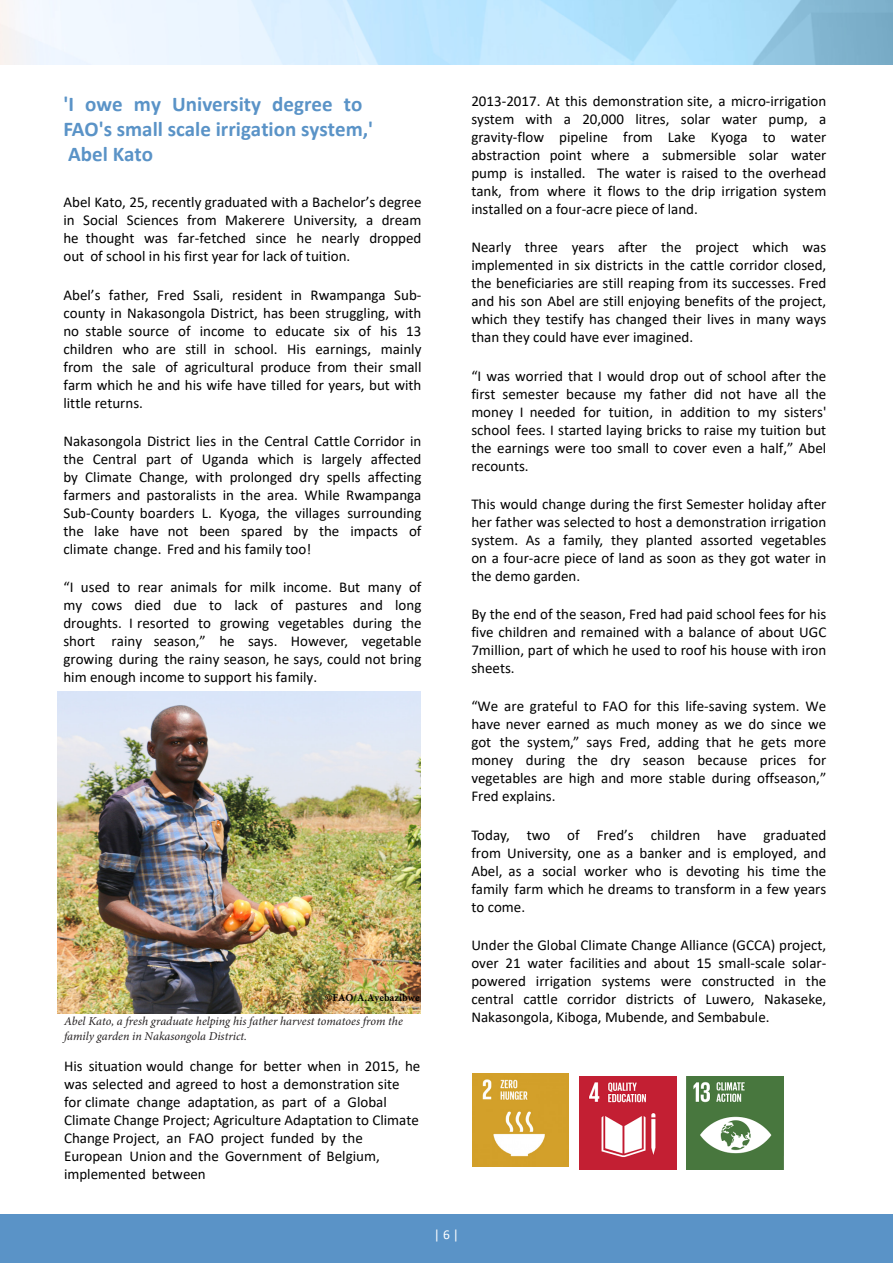
<style>
.page{position:relative;width:893px;height:1263px;background:#fff}
.page>*{position:absolute;margin:0;border:0;box-sizing:border-box;transform-origin:0 0}
.Body_text{font:700 21px/25.2px "Calibri";color:#5a93c7}
.Body_text-2{font:15px/18px "Calibri";color:#000;text-align:justify}
.t1{font:13.5px "Calibri";color:#fff}
.t2{font:italic 12px "Minion Pro";color:#231f20}
.t3{font:700 10.5px "Minion Pro";color:#000}
</style>
<div class="page">
<div style="left:0;top:1214px;width:893px;height:49px;background:#5a93c7"></div>
<img style="left:0;top:0;width:893px;height:64px">
<img style="left:58px;top:692px;width:363px;height:321px">
<img style="left:472px;top:1073px;width:97px;height:93px">
<img style="left:579px;top:1076px;width:97px;height:93px">
<img style="left:686px;top:1076px;width:97px;height:93px">
<p class="Body_text" style="left:63px;top:91px;width:311px">'I owe my University degree to<br>FAO's small scale irrigation system,'<br>Abel Kato</p>
<p class="Body_text-2" style="left:63px;top:193px;width:360px">Abel Kato, 25, recently graduated with a Bachelor’s degree in Social Sciences from Makerere University, a dream he thought was far-fetched since he nearly dropped out of school in his first year for lack of tuition.</p>
<p class="Body_text-2" style="left:63px;top:285px;width:360px">Abel’s father, Fred Ssali, resident in Rwampanga Sub&shy;county in Nakasongola District, has been struggling, with no stable source of income to educate six of his 13 children who are still in school. His earnings, mainly from the sale of agricultural produce from their small farm which he and his wife have tilled for years, but with little returns.</p>
<p class="Body_text-2" style="left:63px;top:431px;width:360px">Nakasongola District lies in the Central Cattle Corridor in the Central part of Uganda which is largely affected by Climate Change, with prolonged dry spells affecting farmers and pastoralists in the area. While Rwampanga Sub-County boarders L. Kyoga, the villages surrounding the lake have not been spared by the impacts of climate change. Fred and his family too!</p>
<p class="Body_text-2" style="left:63px;top:578px;width:360px">“I used to rear animals for milk income. But many of my cows died due to lack of pastures and long droughts. I resorted to growing vegetables during the short rainy season,” he says. However, vegetable growing during the rainy season, he says, could not bring him enough income to support his family.</p>
<p class="t3" style="left:325px;top:990px;width:96px">©FAO/A.Ayebazibwe</p>
<p class="Body_text-2" style="left:471px;top:92px;width:357px">2013-2017. At this demonstration site, a micro-irrigation system with a 20,000 litres, solar water pump, a gravity-flow pipeline from Lake Kyoga to water abstraction point where a submersible solar water pump is installed. The water is raised to the overhead tank, from where it flows to the drip irrigation system installed on a four-acre piece of land.</p>
<p class="Body_text-2" style="left:471px;top:238px;width:356px">Nearly three years after the project which was implemented in six districts in the cattle corridor closed, the beneficiaries are still reaping from its successes. Fred and his son Abel are still enjoying benefits of the project, which they testify has changed their lives in many ways than they could have ever imagined.</p>
<p class="Body_text-2" style="left:471px;top:366px;width:356px">“I was worried that I would drop out of school after the first semester because my father did not have all the money I needed for tuition, in addition to my sisters' school fees. I started laying bricks to raise my tuition but the earnings were too small to cover even a half,” Abel recounts.</p>
<p class="Body_text-2" style="left:471px;top:494px;width:357px">This would change during the first Semester holiday after her father was selected to host a demonstration irrigation system. As a family, they planted assorted vegetables on a four-acre piece of land as soon as they got water in the demo garden.</p>
<p class="Body_text-2" style="left:471px;top:605px;width:356px">By the end of the season, Fred had paid school fees for his five children and remained with a balance of about UGC 7million, part of which he used to roof his house with iron sheets.</p>
<p class="Body_text-2" style="left:471px;top:697px;width:356px">“We are grateful to FAO for this life-saving system. We have never earned as much money as we do since we got the system,” says Fred, adding that he gets more money during the dry season because prices for vegetables are high and more stable during offseason,” Fred explains.</p>
<p class="Body_text-2" style="left:471px;top:825px;width:357px">Today, two of Fred’s children have graduated from University, one as a banker and is employed, and Abel, as a social worker who is devoting his time the family farm which he dreams to transform in a few years to come.</p>
<p class="Body_text-2" style="left:471px;top:935px;width:357px">Under the Global Climate Change Alliance (GCCA) project, over 21 water facilities and about 15 small-scale solar&shy;powered irrigation systems were constructed in the central cattle corridor districts of Luwero, Nakaseke,</p>
<p class="t2" style="left:64px;top:1013px;width:340px">Abel Kato, a fresh graduate helping his father harvest tomatoes from the</p>
<p class="Body_text-2" style="left:471px;top:1007px;width:300px">Nakasongola, Kiboga, Mubende, and Sembabule.</p>
<p class="t2" style="left:64px;top:1027px;width:185px">family garden in Nakasongola District.</p>
<p class="Body_text-2" style="left:64px;top:1056px;width:358px;text-align:left">His situation would change for better when in 2015, he was selected and agreed to host a demonstration site for climate change adaptation, as part of a Global Climate Change Project; Agriculture Adaptation to Climate Change Project, an FAO project funded by the European Union and the Government of Belgium, implemented between</p>
<p class="t1" style="left:434px;top:1225px;width:27px">| 6 |</p>
</div>
